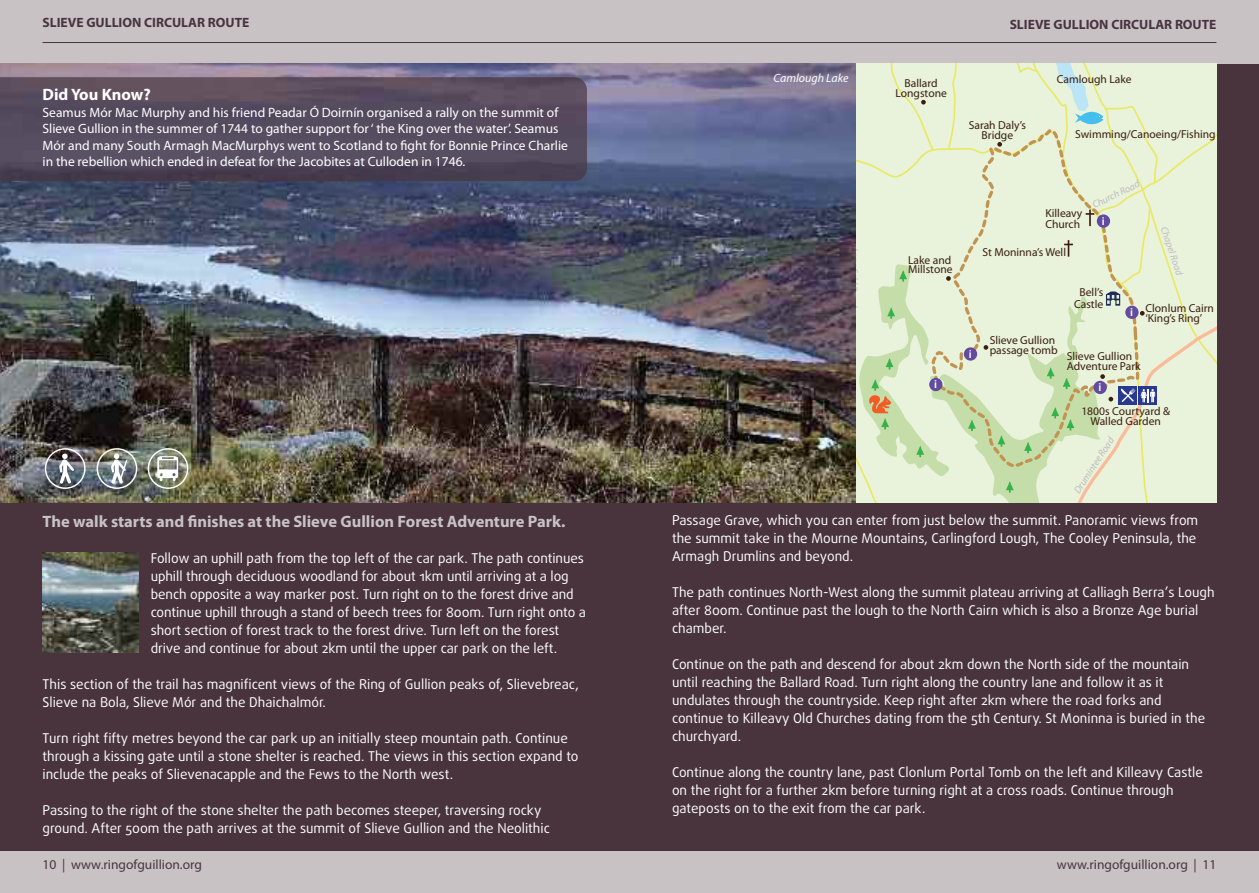
<style>
.page{position:relative;width:1259px;height:893px;background:#c8c2c5}
.page>*{position:absolute;margin:0;border:0;box-sizing:border-box;transform-origin:0 0}
.t1{font:700 16.5px "Myriad Pro";color:#c8c2c5}
.t2{font:700 16.5px "Myriad Pro";color:#fff}
.t3{font:13.5px/18px "Daxline";color:#fff}
.t4{font:13.5px/16.2px "Myriad Pro";color:#fff}
.t5{font:700 13.5px "Myriad Pro";color:#49343e}
.t6{font:13.5px "Myriad Pro";color:#49343e}
.t7{font:italic 12px "Myriad";color:#fff}
.t8{font:11.55px/9.9px "Myriad Pro";color:#3a1f0f}
.t9{font:600 11.55px "Myriad Pro";color:#fff}
.t10{font:italic 9.9px "Myriad Pro";color:#bcbdbf}
</style>
<div class="page">
<hr style="left:43px;top:42px;width:1173px;height:1px;background:#49343e">
<div style="left:0;top:64px;width:1259px;height:786px;background:#49343e"></div>
<img style="left:0;top:64px;width:851px;height:439px">
<img style="left:43px;top:553px;width:96px;height:100px">
<img style="left:0;top:77px;width:587px;height:104px">
<div style="left:45px;top:448px;width:41px;height:41px;border:1px solid #fefefe;border-radius:50%"></div>
<svg style="left:59px;top:454px;width:15px;height:30px"></svg>
<svg style="left:94px;top:448px;width:1px;height:41px"></svg>
<div style="left:97px;top:448px;width:40px;height:41px;border:1px solid #fefefe;border-radius:50%"></div>
<svg style="left:111px;top:454px;width:16px;height:30px"></svg>
<div style="left:148px;top:448px;width:40px;height:41px;border:1px solid #fefefe;border-radius:50%"></div>
<svg style="left:157px;top:456px;width:21px;height:25px"></svg>
<svg style="left:851px;top:64px;width:365px;height:439px;background:#e0e9ce"></svg>
<p class="t5" style="left:43px;top:18px;width:208px">SLIEVE GULLION CIRCULAR ROUTE</p>
<p class="t5" style="left:1009px;top:20px;width:208px">SLIEVE GULLION CIRCULAR ROUTE</p>
<p class="t2" style="left:43px;top:88px;width:110px">Did You Know?</p>
<p class="t4" style="left:43px;top:106px;width:527px">Seamus Mór Mac Murphy and his friend Peadar Ó Doirnín organised a rally on the summit of Slieve Gullion in the summer of 1744 to gather support for‘ the King over the water’. Seamus Mór and many South Armagh MacMurphys went to Scotland to fight for Bonnie Prince Charlie in the rebellion which ended in defeat for the Jacobites at Culloden in 1746.</p>
<p class="t1" style="left:43px;top:515px;width:524px">The walk starts and finishes at the Slieve Gullion Forest Adventure Park.</p>
<p class="t3" style="left:151px;top:550px;width:437px">Follow an uphill path from the top left of the car park. The path continues uphill through deciduous woodland for about 1km until arriving at a log bench opposite a way marker post. Turn right on to the forest drive and continue uphill through a stand of beech trees for 800m. Turn right onto a short section of forest track to the forest drive. Turn left on the forest drive and continue for about 2km until the upper car park on the left.</p>
<p class="t3" style="left:43px;top:676px;width:538px">This section of the trail has magnificent views of the Ring of Gullion peaks of, Slievebreac,<br>Slieve na Bola, Slieve Mór and the Dhaichalmór.</p>
<p class="t3" style="left:43px;top:730px;width:537px">Turn right fifty metres beyond the car park up an initially steep mountain path. Continue through a kissing gate until a stone shelter is reached. The views in this section expand to include the peaks of Slievenacapple and the Fews to the North west.</p>
<p class="t3" style="left:43px;top:802px;width:509px">Passing to the right of the stone shelter the path becomes steeper, traversing rocky ground. After 500m the path arrives at the summit of Slieve Gullion and the Neolithic</p>
<p class="t7" style="left:773px;top:74px;width:76px">Camlough Lake</p>
<p class="t8" style="left:895px;top:79px;width:53px;text-align:center">Ballard<br>Longstone</p>
<p class="t8" style="left:908px;top:256px;width:46px">Lake and<br>Millstone</p>
<p class="t9" style="left:934px;top:380px;width:4px">i</p>
<p class="t8" style="left:968px;top:121px;width:59px;text-align:center">Sarah Daly’s<br>Bridge</p>
<p class="t8" style="left:1057px;top:75px;width:76px">Camlough Lake</p>
<p class="t8" style="left:1075px;top:130px;width:142px">Swimming/Canoeing/Fishing</p>
<p class="t8" style="left:1045px;top:208px;width:38px;line-height:11.6px">Killeavy<br>Church</p>
<p class="t8" style="left:982px;top:248px;width:85px">St Moninna’s Well</p>
<p class="t10" style="left:1091px;top:202px;width:53px;rotate:-26deg">Church Road</p>
<p class="t9" style="left:1101px;top:217px;width:4px">i</p>
<p class="t10" style="left:1167px;top:226px;width:52px;rotate:72deg">Chapel Road</p>
<p class="t9" style="left:969px;top:349px;width:4px">i</p>
<p class="t8" style="left:989px;top:336px;width:69px">Slieve Gullion passage tomb</p>
<p class="t8" style="left:1074px;top:287px;width:31px;line-height:11.6px;text-align:center">Bell’s<br>Castle</p>
<p class="t9" style="left:1130px;top:308px;width:4px">i</p>
<p class="t8" style="left:1145px;top:304px;width:70px">Clonlum Cairn ‘King’s Ring’</p>
<p class="t8" style="left:1066px;top:352px;width:75px">Slieve Gullion<br>Adventure Park</p>
<p class="t9" style="left:1098px;top:383px;width:4px">i</p>
<p class="t8" style="left:1081px;top:408px;width:90px;text-align:center">1800s Courtyard &amp;<br>Walled Garden</p>
<p class="t10" style="left:1073px;top:490px;width:66px;rotate:-57deg">Drumintee Road</p>
<p class="t3" style="left:672px;top:512px;width:528px">Passage Grave, which you can enter from just below the summit. Panoramic views from the summit take in the Mourne Mountains, Carlingford Lough, The Cooley Peninsula, the<br>Armagh Drumlins and beyond.</p>
<p class="t3" style="left:672px;top:584px;width:544px">The path continues North-West along the summit plateau arriving at Calliagh Berra’s Lough after 800m. Continue past the lough to the North Cairn which is also a Bronze Age burial chamber.</p>
<p class="t3" style="left:672px;top:656px;width:535px">Continue on the path and descend for about 2km down the North side of the mountain until reaching the Ballard Road. Turn right along the country lane and follow it as it undulates through the countryside. Keep right after 2km where the road forks and continue to Killeavy Old Churches dating from the 5th Century. St Moninna is buried in the churchyard.</p>
<p class="t3" style="left:672px;top:764px;width:532px">Continue along the country lane, past Clonlum Portal Tomb on the left and Killeavy Castle on the right for a further 2km before turning right at a cross roads. Continue through gateposts on to the exit from the car park.</p>
<p class="t6" style="left:43px;top:859px;width:161px">10 | www.ringofguillion.org</p>
<p class="t6" style="left:1057px;top:859px;width:161px">www.ringofguillion.org | 11</p>
</div>
